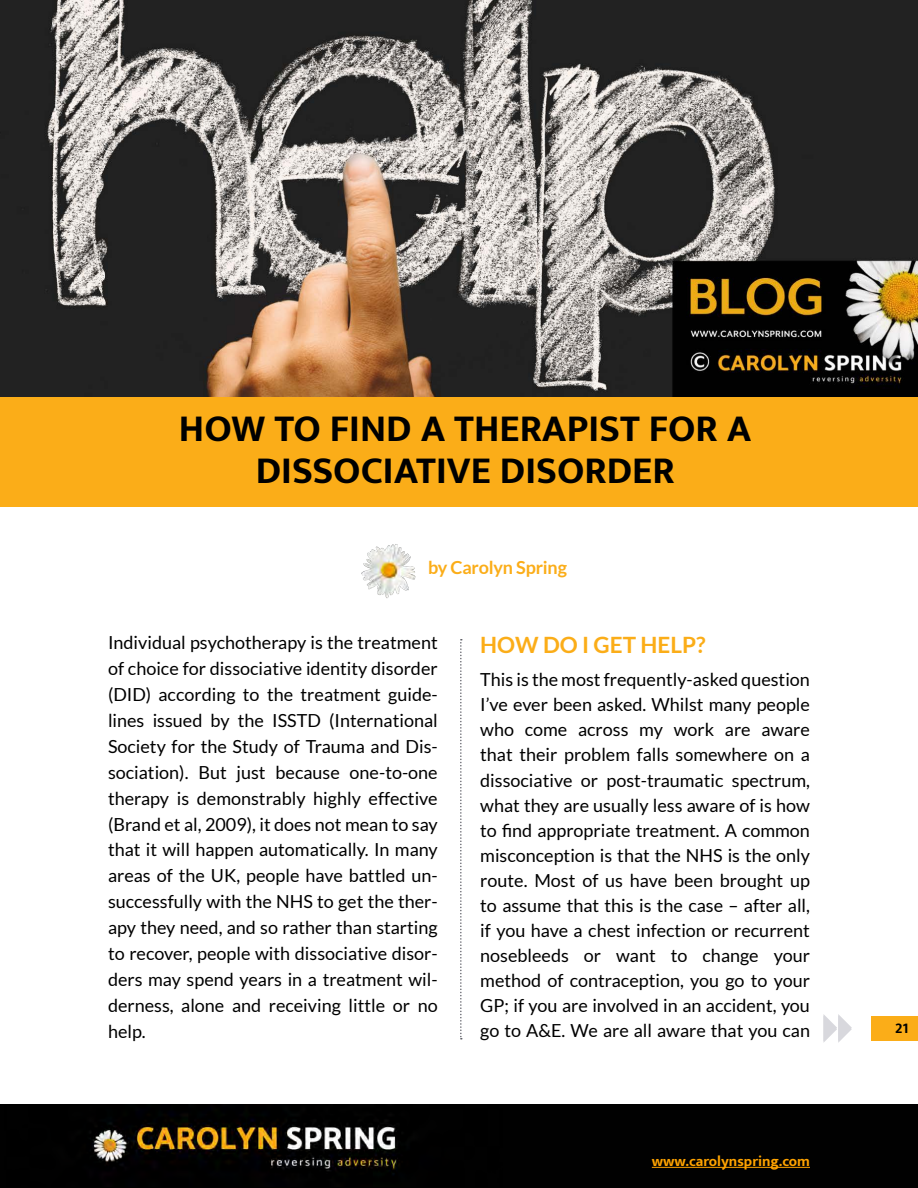
<style>
.page{position:relative;width:918px;height:1188px;background:#fff}
.page>*{position:absolute;margin:0;border:0;box-sizing:border-box;transform-origin:0 0}
.t1{font:700 39px/42px "Mukta";color:#000;text-align:center}
.t2{font:700 22.5px "Lato";color:#fbad18}
.t3{font:18px/26px "Lato";color:#000;text-align:justify}
.t4{font:700 18px "Lato";letter-spacing:-.01em;color:#fbad18}
.t5{font:700 15px "Mukta";color:#ffa300}
.t6{font:700 15px "Mukta";color:#000}
</style>
<div class="page">
<img style="left:0;top:0;width:918px;height:397px">
<svg style="left:460px;top:639px;width:2px;height:401px"></svg>
<img style="left:361px;top:544px;width:55px;height:54px">
<div style="left:0;top:397px;width:918px;height:109px;background:#fbad18"></div>
<div style="left:0;top:1104px;width:918px;height:84px;background:#010101"></div>
<hr style="left:652px;top:1167px;width:158px;height:1px;background:#ffa300">
<svg style="left:824px;top:1014px;width:28px;height:29px"></svg>
<div style="left:872px;top:1016px;width:46px;height:25px;background:#fbad18"></div>
<h1 class="t1" style="left:179px;top:407px;width:574px">HOW TO FIND A THERAPIST FOR A<br>DISSOCIATIVE DISORDER</h1>
<p class="t4" style="left:428px;top:557px;width:140px">by Carolyn Spring</p>
<p class="t3" style="left:108px;top:629px;width:331px">Individual psychotherapy is the treatment of choice for dissociative identity disorder (DID) according to the treatment guide&shy;lines issued by the ISSTD (International Society for the Study of Trauma and Dis&shy;sociation). But just because one-to-one therapy is demonstrably highly effective (Brand et al, 2009), it does not mean to say that it will happen automatically. In many areas of the UK, people have battled un&shy;successfully with the NHS to get the ther&shy;apy they need, and so rather than starting to recover, people with dissociative disor&shy;ders may spend years in a treatment wil&shy;derness, alone and receiving little or no help.</p>
<p class="t2" style="left:480px;top:632px;width:227px">HOW DO I GET HELP?</p>
<p class="t3" style="left:480px;top:667px;width:331px;line-height:25px">This is the most frequently-asked question I’ve ever been asked. Whilst many people who come across my work are aware that their problem falls somewhere on a dissociative or post-traumatic spectrum, what they are usually less aware of is how to find appropriate treatment. A common misconception is that the NHS is the only route. Most of us have been brought up to assume that this is the case – after all, if you have a chest infection or recurrent nosebleeds or want to change your method of contraception, you go to your GP; if you are involved in an accident, you go to A&amp;E. We are all aware that you can</p>
<p class="t5" style="left:652px;top:1152px;width:160px">www.carolynspring.com</p>
<p class="t6" style="left:895px;top:1019px;width:15px">21</p>
</div>
